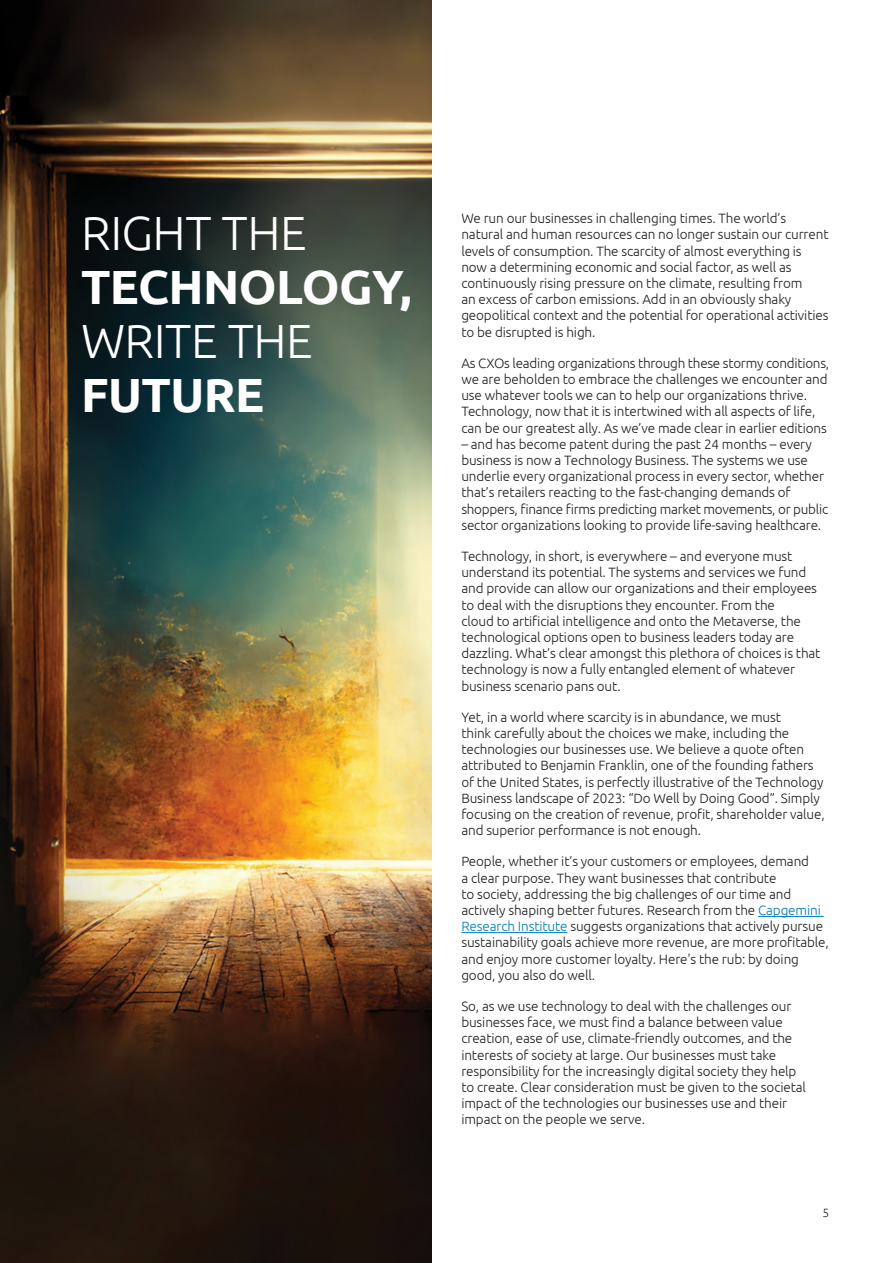
<style>
.page{position:relative;width:893px;height:1263px;background:#fff}
.page>*{position:absolute;margin:0;border:0;box-sizing:border-box;transform-origin:0 0}
.No_Spacing{font:700 48px/54px "Ubuntu";letter-spacing:-.015em;color:#fff}
.No_Spacing-2{font:300 48px "Ubuntu";letter-spacing:-.01em;color:#fff}
.Normal__Web{font:300 13.5px/16.2px "Ubuntu";letter-spacing:-.01em;color:#231f20}
.t1{font:300 12px "Ubuntu";color:#231f20}
.s1{font-weight:300}
.s2{color:#007cb6}
</style>
<div class="page">
<img style="left:0;top:0;width:432px;height:1263px">
<hr style="left:758px;top:916px;width:66px;height:1px;background:#007cb6">
<hr style="left:461px;top:932px;width:106px;height:1px;background:#007cb6">
<p class="No_Spacing" style="left:81px;top:205px;width:332px"><span class="s1">RIGHT THE<br></span>TECHNOLOGY,</p>
<p class="No_Spacing-2" style="left:81px;top:312px;width:233px">WRITE THE</p>
<p class="No_Spacing" style="left:81px;top:367px;width:185px">FUTURE</p>
<p class="Normal__Web" style="left:461px;top:210px;width:369px">We run our businesses in challenging times. The world’s natural and human resources can no longer sustain our current levels of consumption. The scarcity of almost everything is now a determining economic and social factor, as well as continuously rising pressure on the climate, resulting from<br>an excess of carbon emissions. Add in an obviously shaky geopolitical context and the potential for operational activities to be disrupted is high.</p>
<p class="Normal__Web" style="left:461px;top:354px;width:369px">As CXOs leading organizations through these stormy conditions, we are beholden to embrace the challenges we encounter and use whatever tools we can to help our organizations thrive.<br>Technology, now that it is intertwined with all aspects of life, can be our greatest ally. As we’ve made clear in earlier editions</p>
<p class="Normal__Web" style="left:461px;top:435px;width:368px">– and has become patent during the past 24 months – every business is now a Technology Business. The systems we use underlie every organizational process in every sector, whether that’s retailers reacting to the fast-changing demands of shoppers, finance firms predicting market movements, or public sector organizations looking to provide life-saving healthcare.</p>
<p class="Normal__Web" style="left:461px;top:548px;width:361px">Technology, in short, is everywhere – and everyone must understand its potential. The systems and services we fund and provide can allow our organizations and their employees to deal with the disruptions they encounter. From the<br>cloud to artificial intelligence and onto the Metaverse, the technological options open to business leaders today are dazzling. What’s clear amongst this plethora of choices is that technology is now a fully entangled element of whatever business scenario pans out.</p>
<p class="Normal__Web" style="left:461px;top:708px;width:365px">Yet, in a world where scarcity is in abundance, we must<br>think carefully about the choices we make, including the technologies our businesses use. We believe a quote often attributed to Benjamin Franklin, one of the founding fathers of the United States, is perfectly illustrative of the Technology Business landscape of 2023: “Do Well by Doing Good”. Simply focusing on the creation of revenue, profit, shareholder value, and superior performance is not enough.</p>
<p class="Normal__Web" style="left:461px;top:853px;width:369px">People, whether it’s your customers or employees, demand<br>a clear purpose. They want businesses that contribute<br>to society, addressing the big challenges of our time and actively shaping better futures. Research from the <span class="s2">Capgemini Research Institute</span> suggests organizations that actively pursue sustainability goals achieve more revenue, are more profitable, and enjoy more customer loyalty. Here's the rub: by doing good, you also do well.</p>
<p class="Normal__Web" style="left:461px;top:998px;width:346px">So, as we use technology to deal with the challenges our businesses face, we must find a balance between value creation, ease of use, climate-friendly outcomes, and the interests of society at large. Our businesses must take responsibility for the increasingly digital society they help to create. Clear consideration must be given to the societal impact of the technologies our businesses use and their impact on the people we serve.</p>
<p class="t1" style="left:822px;top:1205px;width:8px">5</p>
</div>
